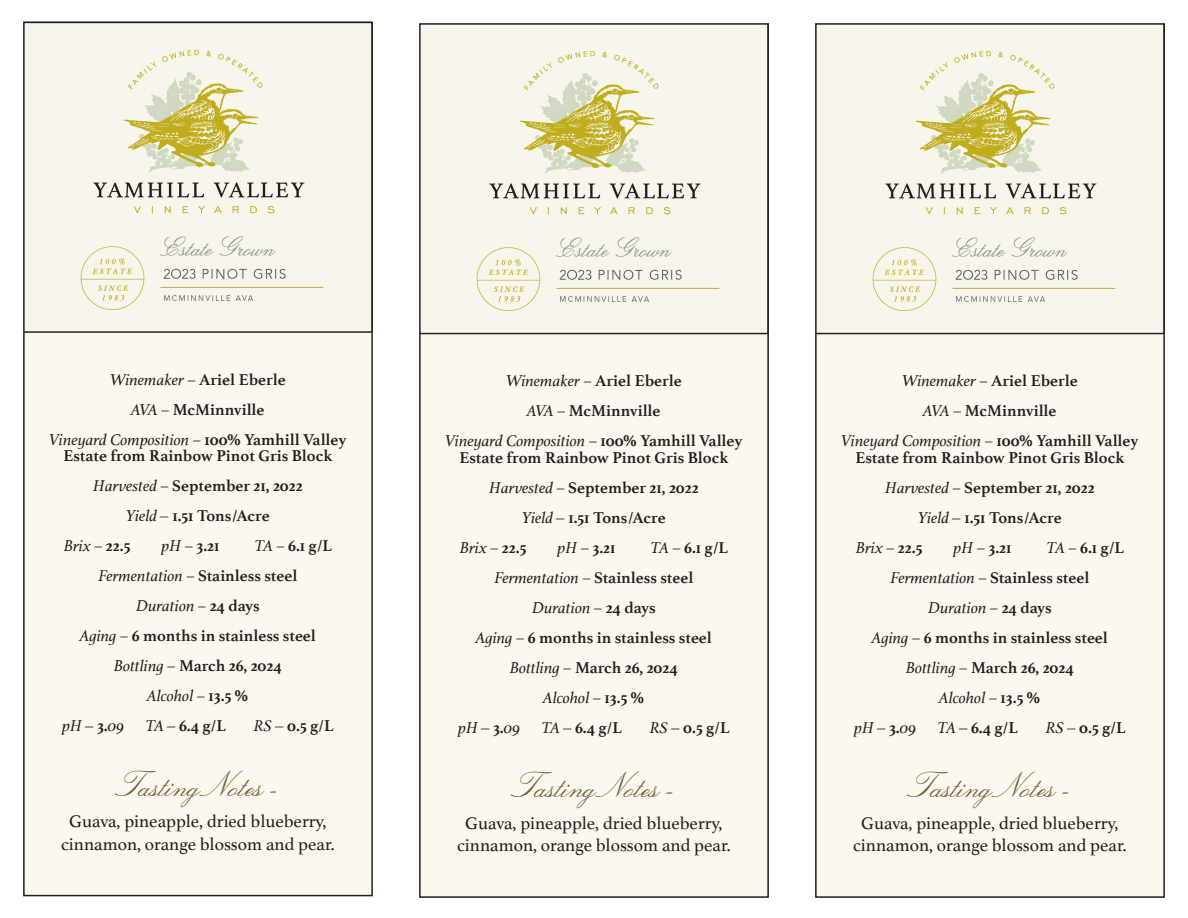
<style>
.page{position:relative;width:1188px;height:918px;background:#fff}
.page>*{position:absolute;margin:0;border:0;box-sizing:border-box;transform-origin:0 0}
.t1{font:36px "Lucia BT";color:#705c35}
.t2{font:18px/22.5px "Athelas";color:#231f20;text-align:center}
.t3{font:700 16.5px/16.5px "Athelas";color:#231f20;text-align:center}
.t4{font:italic 16.5px "Athelas";color:#231f20}
.s1{font-weight:400;font-style:italic}
.s2{font-weight:400}
.s3{font-style:normal}
.s4{font-weight:700;font-style:normal}
</style>
<div class="page">
<div style="left:24px;top:22px;width:348px;height:874px;background:#faf8ef"></div>
<img style="left:80px;top:49px;width:244px;height:261px">
<div style="left:23px;top:22px;width:350px;height:311px;border:2px solid #231f20"></div>
<div style="left:420px;top:24px;width:348px;height:873px;background:#faf8ef"></div>
<img style="left:476px;top:50px;width:244px;height:261px">
<div style="left:419px;top:23px;width:350px;height:311px;border:2px solid #231f20"></div>
<div style="left:816px;top:24px;width:348px;height:873px;background:#faf8ef"></div>
<img style="left:872px;top:50px;width:244px;height:261px">
<div style="left:815px;top:23px;width:350px;height:311px;border:2px solid #231f20"></div>
<p class="t3" style="left:110px;top:371px;width:177px"><span class="s1">Winemaker</span> <span class="s2">–</span> Ariel Eberle</p>
<p class="t3" style="left:131px;top:401px;width:135px"><span class="s1">AVA</span> <span class="s2">–</span> McMinnville</p>
<p class="t3" style="left:49px;top:431px;width:299px"><span class="s1">Vineyard Composition</span> <span class="s2">–</span> 100% Yamhill Valley<br>Estate from Rainbow Pinot Gris Block</p>
<p class="t3" style="left:93px;top:477px;width:211px"><span class="s1">Harvested</span> <span class="s2">–</span> September 21, 2022</p>
<p class="t3" style="left:126px;top:507px;width:145px"><span class="s1">Yield –</span> 1.51 Tons/Acre</p>
<p class="t4" style="left:64px;top:533px;width:68px">Brix <span class="s3">–</span> <span class="s4">22.5</span></p>
<p class="t3" style="left:162px;top:537px;width:59px"><span class="s1">pH</span> <span class="s2">–</span> 3.21</p>
<p class="t3" style="left:254px;top:537px;width:79px"><span class="s1">TA</span> <span class="s2">–</span> 6.1 g/L</p>
<p class="t3" style="left:98px;top:567px;width:200px"><span class="s1">Fermentation</span> <span class="s2">–</span> Stainless steel</p>
<p class="t4" style="left:136px;top:593px;width:125px">Duration <span class="s3">–</span> <span class="s4">24 days</span></p>
<p class="t3" style="left:80px;top:627px;width:238px"><span class="s1">Aging</span> <span class="s2">–</span> 6 months in stainless steel</p>
<p class="t3" style="left:114px;top:657px;width:169px"><span class="s1">Bottling</span> <span class="s2">–</span> March 26, 2024</p>
<p class="t4" style="left:147px;top:683px;width:103px">Alcohol <span class="s3">–</span> <span class="s4">13.5 %</span></p>
<p class="t4" style="left:62px;top:713px;width:64px">pH – <span class="s4">3.</span>09</p>
<p class="t3" style="left:145px;top:717px;width:82px"><span class="s1">TA –</span> 6.4 g/L</p>
<p class="t3" style="left:254px;top:717px;width:81px"><span class="s1">RS –</span> 0.5 g/L</p>
<p class="t1" style="left:116px;top:764px;width:165px">Tasting Notes -</p>
<p class="t2" style="left:61px;top:809px;width:275px">Guava, pineapple, dried blueberry, cinnamon, orange blossom and pear.</p>
<p class="t3" style="left:506px;top:372px;width:177px"><span class="s1">Winemaker</span> <span class="s2">–</span> Ariel Eberle</p>
<p class="t3" style="left:527px;top:402px;width:135px"><span class="s1">AVA</span> <span class="s2">–</span> McMinnville</p>
<p class="t3" style="left:445px;top:432px;width:299px"><span class="s1">Vineyard Composition</span> <span class="s2">–</span> 100% Yamhill Valley<br>Estate from Rainbow Pinot Gris Block</p>
<p class="t3" style="left:489px;top:479px;width:211px"><span class="s1">Harvested</span> <span class="s2">–</span> September 21, 2022</p>
<p class="t3" style="left:522px;top:509px;width:145px"><span class="s1">Yield –</span> 1.51 Tons/Acre</p>
<p class="t4" style="left:460px;top:535px;width:68px">Brix <span class="s3">–</span> <span class="s4">22.5</span></p>
<p class="t3" style="left:558px;top:539px;width:59px"><span class="s1">pH</span> <span class="s2">–</span> 3.21</p>
<p class="t3" style="left:650px;top:539px;width:79px"><span class="s1">TA</span> <span class="s2">–</span> 6.1 g/L</p>
<p class="t3" style="left:494px;top:569px;width:200px"><span class="s1">Fermentation</span> <span class="s2">–</span> Stainless steel</p>
<p class="t4" style="left:532px;top:595px;width:125px">Duration <span class="s3">–</span> <span class="s4">24 days</span></p>
<p class="t3" style="left:476px;top:629px;width:238px"><span class="s1">Aging</span> <span class="s2">–</span> 6 months in stainless steel</p>
<p class="t3" style="left:510px;top:659px;width:169px"><span class="s1">Bottling</span> <span class="s2">–</span> March 26, 2024</p>
<p class="t4" style="left:543px;top:685px;width:103px">Alcohol <span class="s3">–</span> <span class="s4">13.5 %</span></p>
<p class="t4" style="left:458px;top:715px;width:64px">pH – <span class="s4">3.</span>09</p>
<p class="t3" style="left:541px;top:719px;width:82px"><span class="s1">TA –</span> 6.4 g/L</p>
<p class="t3" style="left:650px;top:719px;width:81px"><span class="s1">RS –</span> 0.5 g/L</p>
<p class="t1" style="left:512px;top:765px;width:165px">Tasting Notes -</p>
<p class="t2" style="left:457px;top:811px;width:275px">Guava, pineapple, dried blueberry, cinnamon, orange blossom and pear.</p>
<p class="t3" style="left:902px;top:372px;width:177px"><span class="s1">Winemaker</span> <span class="s2">–</span> Ariel Eberle</p>
<p class="t3" style="left:923px;top:402px;width:135px"><span class="s1">AVA</span> <span class="s2">–</span> McMinnville</p>
<p class="t3" style="left:841px;top:432px;width:299px"><span class="s1">Vineyard Composition</span> <span class="s2">–</span> 100% Yamhill Valley<br>Estate from Rainbow Pinot Gris Block</p>
<p class="t3" style="left:885px;top:479px;width:211px"><span class="s1">Harvested</span> <span class="s2">–</span> September 21, 2022</p>
<p class="t3" style="left:918px;top:509px;width:145px"><span class="s1">Yield –</span> 1.51 Tons/Acre</p>
<p class="t4" style="left:856px;top:535px;width:68px">Brix <span class="s3">–</span> <span class="s4">22.5</span></p>
<p class="t3" style="left:954px;top:539px;width:59px"><span class="s1">pH</span> <span class="s2">–</span> 3.21</p>
<p class="t3" style="left:1046px;top:539px;width:79px"><span class="s1">TA</span> <span class="s2">–</span> 6.1 g/L</p>
<p class="t3" style="left:890px;top:569px;width:200px"><span class="s1">Fermentation</span> <span class="s2">–</span> Stainless steel</p>
<p class="t4" style="left:928px;top:595px;width:125px">Duration <span class="s3">–</span> <span class="s4">24 days</span></p>
<p class="t3" style="left:872px;top:629px;width:238px"><span class="s1">Aging</span> <span class="s2">–</span> 6 months in stainless steel</p>
<p class="t3" style="left:906px;top:659px;width:169px"><span class="s1">Bottling</span> <span class="s2">–</span> March 26, 2024</p>
<p class="t4" style="left:939px;top:685px;width:103px">Alcohol <span class="s3">–</span> <span class="s4">13.5 %</span></p>
<p class="t4" style="left:854px;top:715px;width:64px">pH – <span class="s4">3.</span>09</p>
<p class="t3" style="left:937px;top:719px;width:82px"><span class="s1">TA –</span> 6.4 g/L</p>
<p class="t3" style="left:1046px;top:719px;width:81px"><span class="s1">RS –</span> 0.5 g/L</p>
<p class="t1" style="left:908px;top:765px;width:165px">Tasting Notes -</p>
<p class="t2" style="left:853px;top:811px;width:275px">Guava, pineapple, dried blueberry, cinnamon, orange blossom and pear.</p>
</div>
